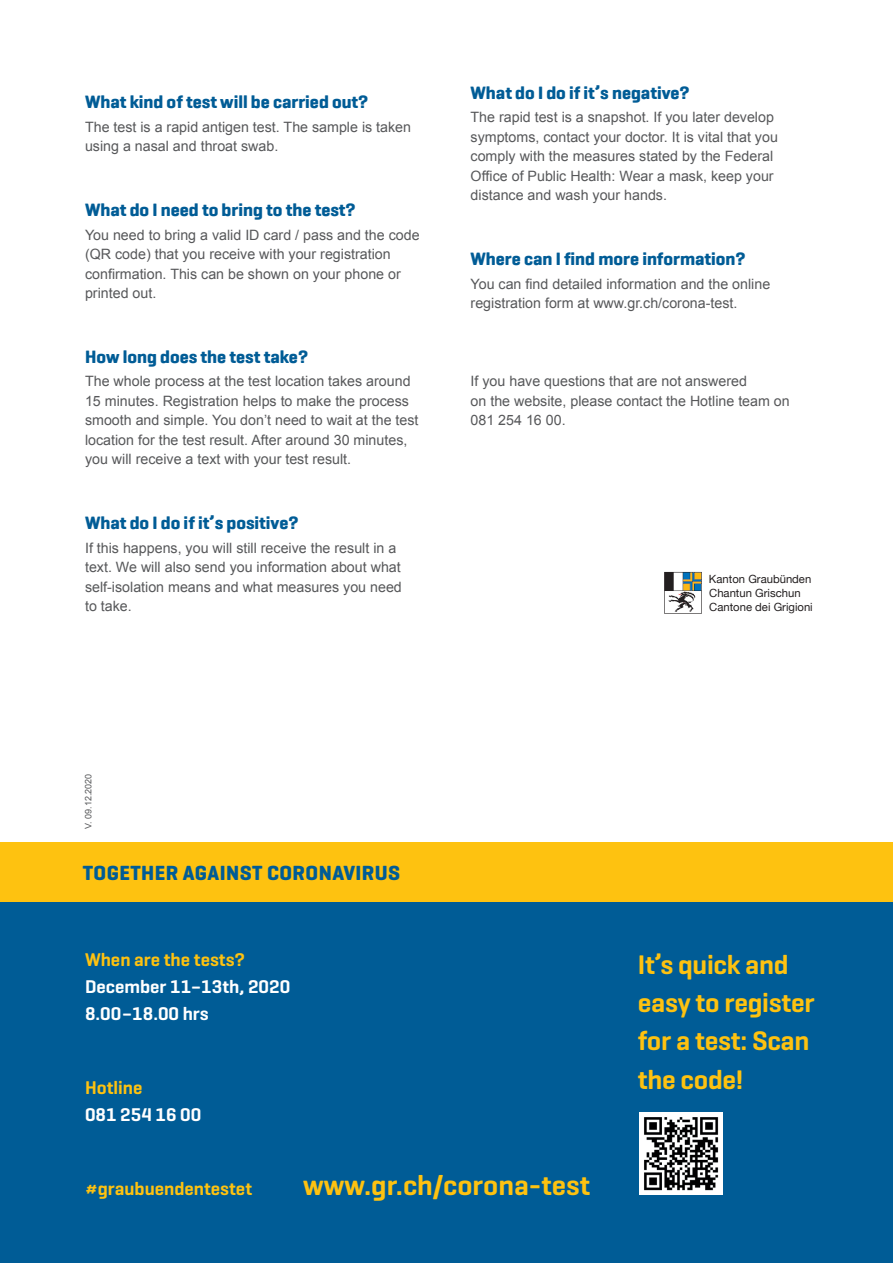
<style>
.page{position:relative;width:893px;height:1263px;background:#fff}
.page>*{position:absolute;margin:0;border:0;box-sizing:border-box;transform-origin:0 0}
.t1{font:600 28.65px "Geogrotesque";color:#fec210}
.t2{font:600 27.3px/38.4px "Geogrotesque";letter-spacing:-.01em;color:#fec210}
.t3{font:700 20.85px "Geogrotesque";letter-spacing:.02em;color:#005c96}
.t4{font:600 18.75px/27px "Geogrotesque";color:#fff}
.t5{font:600 18.75px "Geogrotesque";color:#fec210}
.t6{font:700 18px "Geogrotesque W01";color:#005c96}
.t7{font:14.25px/19.5px "Arial";color:#57585a}
.t8{font:11.25px/14.1px "Helvetica Neue";color:#231f20}
.t9{font:9px "Arial";color:#57585a}
</style>
<div class="page">
<div style="left:0;top:899px;width:893px;height:364px;background:#005c96"></div>
<div style="left:0;top:842px;width:893px;height:59px;background:#fec210"></div>
<svg style="left:664px;top:572px;width:38px;height:42px"></svg>
<img style="left:640px;top:1112px;width:82px;height:83px">
<p class="t6" style="left:85px;top:92px;width:285px">What kind of test will be carried out?</p>
<p class="t7" style="left:85px;top:117px;width:328px">The test is a rapid antigen test. The sample is taken using a nasal and throat swab.</p>
<p class="t6" style="left:85px;top:200px;width:272px">What do I need to bring to the test?</p>
<p class="t7" style="left:85px;top:225px;width:336px">You need to bring a valid ID card / pass and the code (QR code) that you receive with your registration confirmation. This can be shown on your phone or printed out.</p>
<p class="t6" style="left:85px;top:346px;width:225px">How long does the test take?</p>
<p class="t7" style="left:85px;top:372px;width:335px">The whole process at the test location takes around 15 minutes. Registration helps to make the process smooth and simple. You don’t need to wait at the test location for the test result. After around 30 minutes, you will receive a text with your test result.</p>
<p class="t6" style="left:85px;top:513px;width:215px">What do I do if it’s positive?</p>
<p class="t7" style="left:85px;top:538px;width:318px">If this happens, you will still receive the result in a text. We will also send you information about what self-isolation means and what measures you need to take.</p>
<p class="t6" style="left:471px;top:82px;width:221px">What do I do if it’s negative?</p>
<p class="t7" style="left:471px;top:108px;width:309px">The rapid test is a snapshot. If you later develop symptoms, contact your doctor. It is vital that you comply with the measures stated by the Federal Office of Public Health: Wear a mask, keep your distance and wash your hands.</p>
<p class="t6" style="left:471px;top:248px;width:277px">Where can I find more information?</p>
<p class="t7" style="left:471px;top:274px;width:301px">You can find detailed information and the online registration form at www.gr.ch/corona-test.</p>
<p class="t7" style="left:471px;top:371px;width:321px">If you have questions that are not answered<br>on the website, please contact the Hotline team on<br>081 254 16 00.</p>
<p class="t8" style="left:709px;top:572px;width:105px">Kanton Graubünden<br>Chantun Grischun<br>Cantone dei Grigioni</p>
<p class="t9" style="left:83px;top:829px;width:57px;rotate:-90deg">V. 09.12.2020</p>
<h3 class="t3" style="left:83px;top:860px;width:319px">TOGETHER AGAINST CORONAVIRUS</h3>
<h3 class="t5" style="left:85px;top:948px;width:162px">When are the tests?</h3>
<h3 class="t4" style="left:85px;top:973px;width:207px">December 11–13th, 2020<br>8.00–18.00 hrs</h3>
<h3 class="t5" style="left:85px;top:1076px;width:59px">Hotline</h3>
<h3 class="t4" style="left:85px;top:1101px;width:118px">081 254 16 00</h3>
<h2 class="t2" style="left:638px;top:945px;width:178px">It’s quick and easy to register for a test: Scan the code!</h2>
<h3 class="t5" style="left:85px;top:1176px;width:169px">#graubuendentestet</h3>
<h1 class="t1" style="left:303px;top:1167px;width:288px">www.gr.ch/corona-test</h1>
</div>
